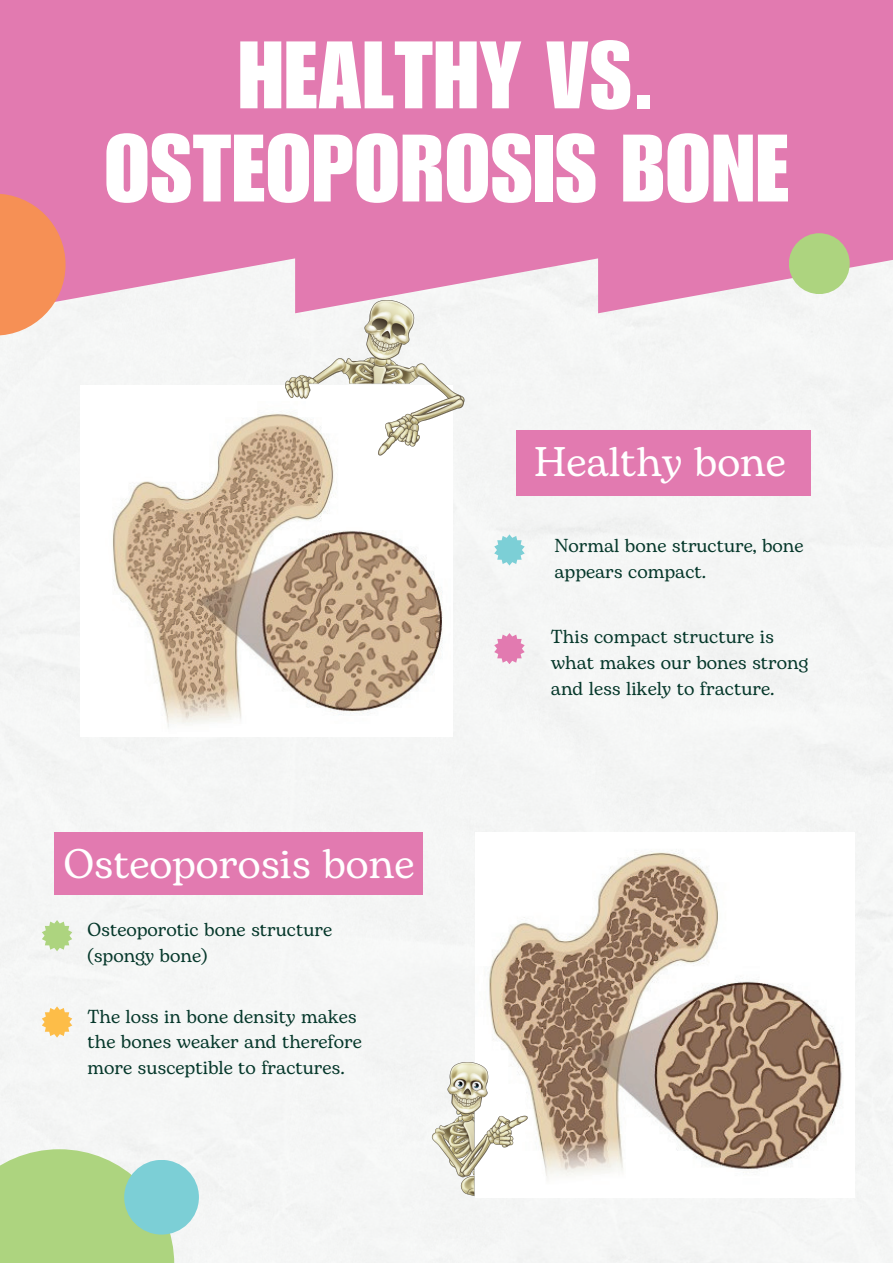
<style>
.page{position:relative;width:893px;height:1263px;background:#fff}
.page>*{position:absolute;margin:0;border:0;box-sizing:border-box;transform-origin:0 0}
.t1{font:93.68px/93.2px "Impact LT Std";letter-spacing:.01em;color:#fff;text-align:center}
.t2{font:41.25px "Bogart";color:#fff}
.t3{font:18.75px/25.9px "Bogart";color:#06382b}
</style>
<div class="page">
<svg style="left:0;top:0;width:893px;height:313px;background:#e383b5"></svg>
<div style="left:789px;top:233px;width:60px;height:61px;background:#add47f;border-radius:50%"></div>
<svg style="left:0;top:194px;width:66px;height:142px;background:#f39771"></svg>
<svg style="left:494px;top:633px;width:30px;height:31px"></svg>
<svg style="left:42px;top:920px;width:30px;height:31px"></svg>
<svg style="left:42px;top:1006px;width:30px;height:31px"></svg>
<svg style="left:494px;top:534px;width:30px;height:31px"></svg>
<div style="left:0;top:1149px;width:174px;height:114px;background:#add47f"></div>
<div style="left:124px;top:1160px;width:75px;height:74px;background:#7ccfd6;border-radius:50%"></div>
<img style="left:475px;top:849px;width:369px;height:335px">
<img style="left:111px;top:386px;width:340px;height:344px">
<div style="left:516px;top:430px;width:294px;height:66px;background:#e27ab0"></div>
<div style="left:55px;top:833px;width:368px;height:62px;background:#e27ab0"></div>
<img style="left:286px;top:301px;width:178px;height:154px">
<img style="left:428px;top:1062px;width:99px;height:137px">
<h1 class="t1" style="left:104px;top:27px;width:686px">HEALTHY VS.<br>OSTEOPOROSIS BONE</h1>
<h2 class="t2" style="left:534px;top:432px;width:253px">Healthy bone</h2>
<p class="t3" style="left:554px;top:533px;width:251px">Normal bone structure, bone appears compact.</p>
<h2 class="t2" style="left:64px;top:835px;width:352px">Osteoporosis bone</h2>
<p class="t3" style="left:87px;top:917px;width:246px">Osteoporotic bone structure (spongy bone)</p>
<p class="t3" style="left:87px;top:1003px;width:276px">The loss in bone density makes the bones weaker and therefore more susceptible to fractures.</p>
<p class="t3" style="left:551px;top:624px;width:259px">This compact structure is what makes our bones strong and less likely to fracture.</p>
</div>
